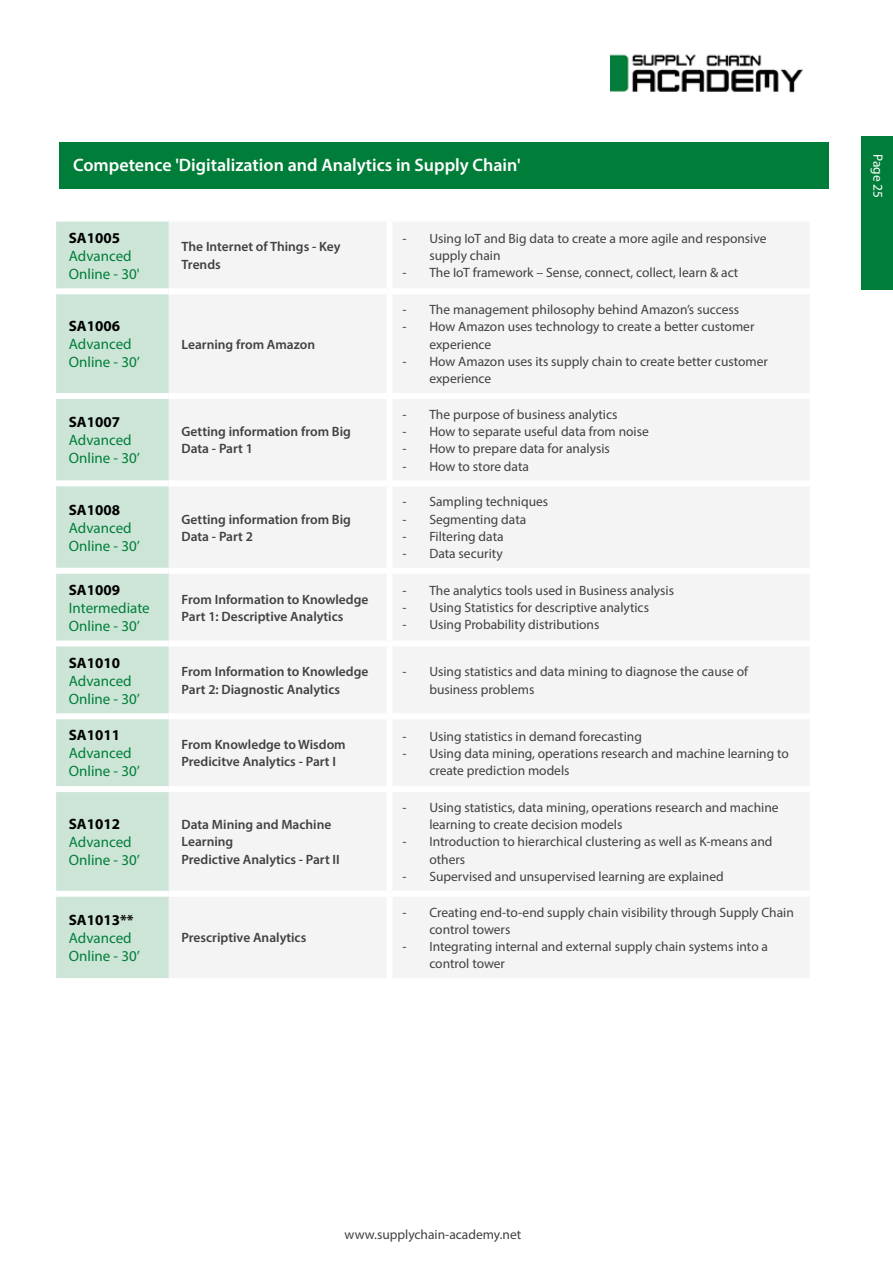
<style>
.page{position:relative;width:893px;height:1263px;background:#fff}
.page>*{position:absolute;margin:0;border:0;box-sizing:border-box;transform-origin:0 0}
.t1{font:600 18px "Myriad Pro";color:#fff}
.t2{font:15px/18px "Myriad Pro";color:#007e39}
.t3{font:700 15px "Myriad Pro";color:#000}
.t4{font:13.5px/17.2px "Myriad Pro";color:#414042}
.t5{font:600 13.5px/17.2px "Myriad Pro";color:#414042}
.t6{font:13.5px "Myriad Pro";color:#fff}
</style>
<div class="page">
<div style="left:861px;top:136px;width:32px;height:153px;background:#007e39"></div>
<img style="left:611px;top:54px;width:192px;height:39px">
<div style="left:60px;top:142px;width:769px;height:47px;background:#007e39"></div>
<div style="left:56px;top:222px;width:113px;height:756px;background:#cce5d7"></div>
<div style="left:169px;top:222px;width:640px;height:756px;background:#f4f4f4"></div>
<div style="left:387px;top:222px;width:6px;height:66px;background:#fff"></div>
<div style="left:387px;top:294px;width:6px;height:99px;background:#fff"></div>
<div style="left:387px;top:399px;width:6px;height:81px;background:#fff"></div>
<div style="left:387px;top:486px;width:6px;height:82px;background:#fff"></div>
<div style="left:387px;top:574px;width:6px;height:66px;background:#fff"></div>
<div style="left:387px;top:646px;width:6px;height:67px;background:#fff"></div>
<div style="left:387px;top:719px;width:6px;height:67px;background:#fff"></div>
<div style="left:387px;top:792px;width:6px;height:99px;background:#fff"></div>
<div style="left:387px;top:897px;width:6px;height:81px;background:#fff"></div>
<div style="left:56px;top:288px;width:113px;height:6px;background:#fff"></div>
<div style="left:56px;top:393px;width:113px;height:6px;background:#fff"></div>
<div style="left:56px;top:480px;width:113px;height:6px;background:#fff"></div>
<div style="left:56px;top:568px;width:113px;height:6px;background:#fff"></div>
<div style="left:56px;top:640px;width:113px;height:6px;background:#fff"></div>
<div style="left:56px;top:713px;width:113px;height:6px;background:#fff"></div>
<div style="left:56px;top:786px;width:113px;height:6px;background:#fff"></div>
<div style="left:56px;top:891px;width:113px;height:6px;background:#fff"></div>
<div style="left:169px;top:288px;width:221px;height:6px;background:#fff"></div>
<div style="left:390px;top:288px;width:420px;height:6px;background:#fff"></div>
<div style="left:169px;top:393px;width:221px;height:6px;background:#fff"></div>
<div style="left:390px;top:393px;width:420px;height:6px;background:#fff"></div>
<div style="left:169px;top:480px;width:221px;height:6px;background:#fff"></div>
<div style="left:390px;top:480px;width:420px;height:6px;background:#fff"></div>
<div style="left:169px;top:568px;width:221px;height:6px;background:#fff"></div>
<div style="left:390px;top:568px;width:420px;height:6px;background:#fff"></div>
<div style="left:169px;top:640px;width:221px;height:6px;background:#fff"></div>
<div style="left:390px;top:640px;width:420px;height:6px;background:#fff"></div>
<div style="left:169px;top:713px;width:221px;height:6px;background:#fff"></div>
<div style="left:390px;top:713px;width:420px;height:6px;background:#fff"></div>
<div style="left:169px;top:786px;width:221px;height:6px;background:#fff"></div>
<div style="left:390px;top:786px;width:420px;height:6px;background:#fff"></div>
<div style="left:169px;top:891px;width:221px;height:6px;background:#fff"></div>
<div style="left:390px;top:891px;width:420px;height:6px;background:#fff"></div>
<h1 class="t1" style="left:73px;top:154px;width:449px">Competence 'Digitalization and Analytics in Supply Chain'</h1>
<p class="t3" style="left:69px;top:228px;width:53px">SA1005</p>
<p class="t2" style="left:69px;top:246px;width:72px">Advanced<br>Online - 30'</p>
<p class="t5" style="left:182px;top:238px;width:161px">The Internet of Things - Key<br>Trends</p>
<p class="t4" style="left:429px;top:229px;width:339px;text-indent:-27px">- Using IoT and Big data to create a more agile and responsive supply chain</p>
<p class="t4" style="left:402px;top:264px;width:338px">- The IoT framework – Sense, connect, collect, learn &amp; act</p>
<p class="t3" style="left:69px;top:316px;width:53px">SA1006</p>
<p class="t2" style="left:69px;top:335px;width:73px">Advanced<br>Online - 30’</p>
<p class="t5" style="left:182px;top:335px;width:135px">Learning from Amazon</p>
<p class="t3" style="left:69px;top:412px;width:53px">SA1007</p>
<p class="t2" style="left:69px;top:431px;width:73px">Advanced<br>Online - 30’</p>
<p class="t5" style="left:182px;top:423px;width:171px">Getting information from Big<br>Data - Part 1</p>
<p class="t3" style="left:69px;top:500px;width:53px">SA1008</p>
<p class="t2" style="left:69px;top:518px;width:73px">Advanced<br>Online - 30’</p>
<p class="t5" style="left:182px;top:510px;width:171px">Getting information from Big<br>Data - Part 2</p>
<p class="t3" style="left:69px;top:580px;width:53px">SA1009</p>
<p class="t2" style="left:69px;top:598px;width:82px">Intermediate<br>Online - 30’</p>
<p class="t5" style="left:182px;top:590px;width:188px">From Information to Knowledge<br>Part 1: Descriptive Analytics</p>
<p class="t4" style="left:402px;top:301px;width:338px">- The management philosophy behind Amazon’s success</p>
<p class="t4" style="left:429px;top:318px;width:327px;text-indent:-27px">- How Amazon uses technology to create a better customer experience</p>
<p class="t4" style="left:429px;top:353px;width:340px;text-indent:-27px">- How Amazon uses its supply chain to create better customer experience</p>
<p class="t4" style="left:402px;top:405px;width:217px">- The purpose of business analytics</p>
<p class="t4" style="left:402px;top:423px;width:248px">- How to separate useful data from noise</p>
<p class="t4" style="left:402px;top:440px;width:209px">- How to prepare data for analysis</p>
<p class="t4" style="left:402px;top:457px;width:128px">- How to store data</p>
<p class="t4" style="left:402px;top:493px;width:147px">- Sampling techniques</p>
<p class="t4" style="left:402px;top:510px;width:125px">- Segmenting data</p>
<p class="t4" style="left:402px;top:527px;width:103px">- Filtering data</p>
<p class="t4" style="left:402px;top:545px;width:102px">- Data security</p>
<p class="t4" style="left:402px;top:582px;width:273px">- The analytics tools used in Business analysis</p>
<p class="t4" style="left:402px;top:599px;width:248px">- Using Statistics for descriptive analytics</p>
<p class="t4" style="left:402px;top:616px;width:199px">- Using Probability distributions</p>
<p class="t3" style="left:69px;top:653px;width:53px">SA1010</p>
<p class="t2" style="left:69px;top:671px;width:73px">Advanced<br>Online - 30’</p>
<p class="t5" style="left:182px;top:663px;width:188px">From Information to Knowledge<br>Part 2: Diagnostic Analytics</p>
<p class="t4" style="left:429px;top:663px;width:320px;text-indent:-27px">- Using statistics and data mining to diagnose the cause of business problems</p>
<p class="t3" style="left:69px;top:725px;width:53px">SA1011</p>
<p class="t2" style="left:69px;top:744px;width:73px">Advanced<br>Online - 30’</p>
<p class="t5" style="left:182px;top:736px;width:166px">From Knowledge to Wisdom<br>Predicitve Analytics - Part I</p>
<p class="t4" style="left:402px;top:727px;width:241px">- Using statistics in demand forecasting</p>
<p class="t4" style="left:429px;top:744px;width:361px;text-indent:-27px">- Using data mining, operations research and machine learning to create prediction models</p>
<p class="t3" style="left:69px;top:814px;width:53px">SA1012</p>
<p class="t2" style="left:69px;top:833px;width:73px">Advanced<br>Online - 30’</p>
<p class="t5" style="left:182px;top:816px;width:160px">Data Mining and Machine<br>Learning<br>Predictive Analytics - Part II</p>
<p class="t3" style="left:69px;top:910px;width:66px">SA1013**</p>
<p class="t2" style="left:69px;top:929px;width:73px">Advanced<br>Online - 30’</p>
<p class="t5" style="left:182px;top:929px;width:126px">Prescriptive Analytics</p>
<p class="t4" style="left:429px;top:799px;width:351px;text-indent:-27px">- Using statistics, data mining, operations research and machine learning to create decision models</p>
<p class="t4" style="left:429px;top:833px;width:345px;text-indent:-27px">- Introduction to hierarchical clustering as well as K-means and others</p>
<p class="t4" style="left:402px;top:868px;width:323px">- Supervised and unsupervised learning are explained</p>
<p class="t4" style="left:429px;top:903px;width:366px;text-indent:-27px">- Creating end-to-end supply chain visibility through Supply Chain control towers</p>
<p class="t4" style="left:429px;top:938px;width:340px;text-indent:-27px">- Integrating internal and external supply chain systems into a control tower</p>
<p class="t6" style="left:886px;top:154px;width:46px;rotate:90deg">Page 25</p>
<p class="t4" style="left:345px;top:1225px;width:178px">www.supplychain-academy.net</p>
</div>
